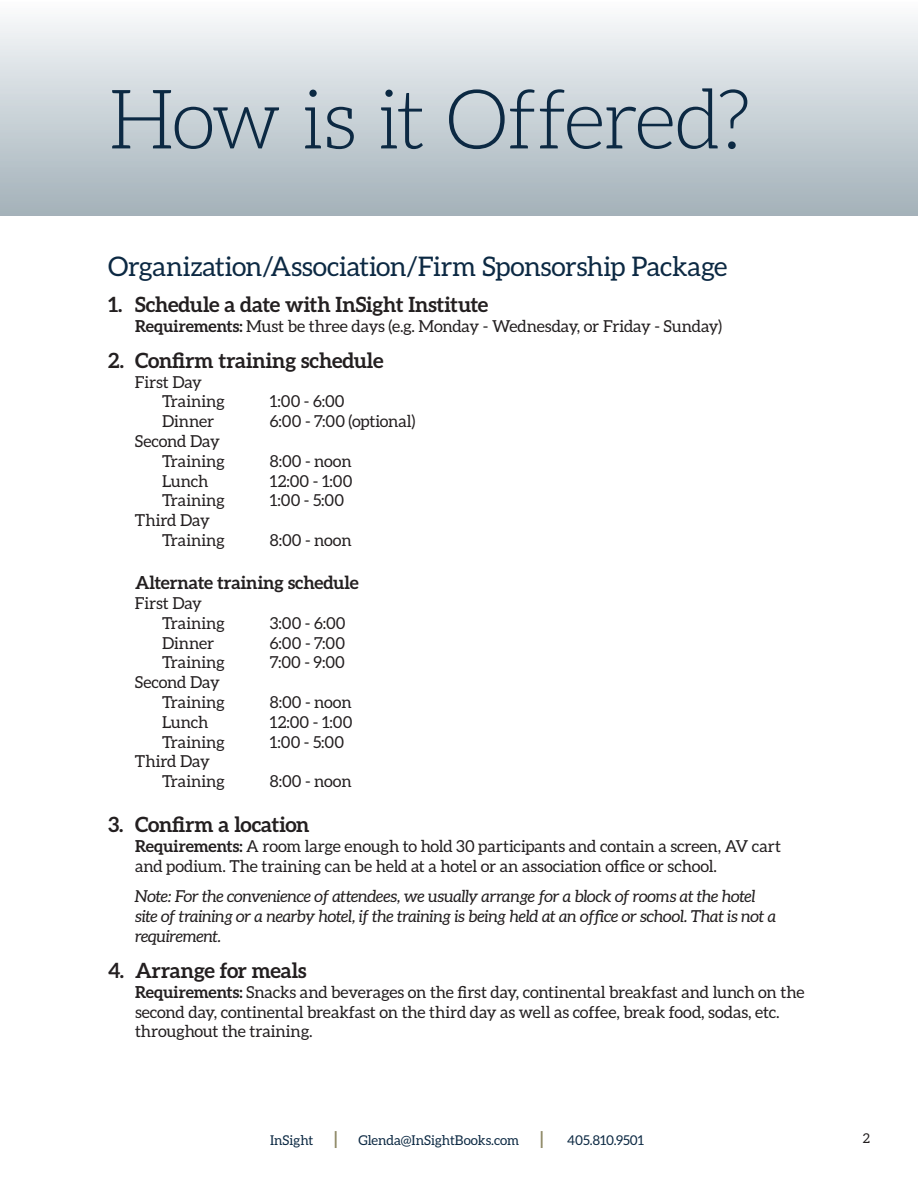
<style>
.page{position:relative;width:918px;height:1188px;background:#fff}
.page>*{position:absolute;margin:0;border:0;box-sizing:border-box;transform-origin:0 0}
.Super_Heading{font:300 82.5px "Aleo";letter-spacing:-.035em;color:#0c2943}
.head{font:27px "Aleo";letter-spacing:-.01em;color:#0c2943}
.body_tabs_first_line{font:700 21px "Aleo";letter-spacing:-.005em;color:#231f20}
.body_tabs{font:700 18px "Aleo";letter-spacing:-.005em;color:#231f20}
.body_tabs-2{font:16.5px/19.8px "Aleo";letter-spacing:-.005em;color:#231f20}
.body_tabs_ital{font:italic 16.5px/19.8px "Aleo";letter-spacing:-.015em;color:#231f20}
.t1{font:13.5px "Aleo";color:#0c2943}
.t2{font:13.5px "Aleo";color:#231f20}
.s1{font-weight:700}
.s2{font-weight:700;font-size:18px;color:#8d8865}
</style>
<div class="page">
<div style="left:0;top:0;width:918px;height:216px;background:linear-gradient(to bottom,#fbfcfd,#a2b1b9)"></div>
<p class="Super_Heading" style="left:108px;top:75px;width:645px">How is it Offered?</p>
<p class="head" style="left:108px;top:251px;width:621px">Organization/Association/Firm Sponsorship Package</p>
<p class="body_tabs_first_line" style="left:108px;top:292px;width:382px">1. Schedule a date with InSight Institute</p>
<p class="body_tabs-2" style="left:135px;top:316px;width:589px"><span class="s1">Requirements:</span> Must be three days (e.g. Monday - Wednesday, or Friday - Sunday)</p>
<p class="body_tabs_first_line" style="left:108px;top:348px;width:277px">2. Confirm training schedule</p>
<p class="body_tabs-2" style="left:135px;top:372px;width:69px">First Day</p>
<p class="body_tabs-2" style="left:162px;top:391px;width:64px">Training</p>
<p class="body_tabs-2" style="left:270px;top:391px;width:76px">1:00 - 6:00</p>
<p class="body_tabs-2" style="left:162px;top:411px;width:54px">Dinner</p>
<p class="body_tabs-2" style="left:270px;top:411px;width:147px">6:00 - 7:00 (optional)</p>
<p class="body_tabs-2" style="left:135px;top:431px;width:86px">Second Day</p>
<p class="body_tabs-2" style="left:162px;top:451px;width:64px">Training</p>
<p class="body_tabs-2" style="left:270px;top:451px;width:83px">8:00 - noon</p>
<p class="body_tabs-2" style="left:162px;top:471px;width:48px">Lunch</p>
<p class="body_tabs-2" style="left:270px;top:471px;width:84px">12:00 - 1:00</p>
<p class="body_tabs-2" style="left:162px;top:490px;width:64px">Training</p>
<p class="body_tabs-2" style="left:270px;top:490px;width:76px">1:00 - 5:00</p>
<p class="body_tabs-2" style="left:135px;top:510px;width:76px">Third Day</p>
<p class="body_tabs-2" style="left:162px;top:530px;width:64px">Training</p>
<p class="body_tabs-2" style="left:270px;top:530px;width:83px">8:00 - noon</p>
<p class="body_tabs" style="left:135px;top:572px;width:225px">Alternate training schedule</p>
<p class="body_tabs-2" style="left:135px;top:593px;width:69px">First Day</p>
<p class="body_tabs-2" style="left:162px;top:613px;width:64px">Training</p>
<p class="body_tabs-2" style="left:270px;top:613px;width:77px">3:00 - 6:00</p>
<p class="body_tabs-2" style="left:162px;top:633px;width:54px">Dinner</p>
<p class="body_tabs-2" style="left:270px;top:633px;width:77px">6:00 - 7:00</p>
<p class="body_tabs-2" style="left:162px;top:652px;width:64px">Training</p>
<p class="body_tabs-2" style="left:270px;top:652px;width:76px">7:00 - 9:00</p>
<p class="body_tabs-2" style="left:135px;top:672px;width:86px">Second Day</p>
<p class="body_tabs-2" style="left:162px;top:692px;width:64px">Training</p>
<p class="body_tabs-2" style="left:270px;top:692px;width:83px">8:00 - noon</p>
<p class="body_tabs-2" style="left:162px;top:712px;width:48px">Lunch</p>
<p class="body_tabs-2" style="left:270px;top:712px;width:84px">12:00 - 1:00</p>
<p class="body_tabs-2" style="left:162px;top:732px;width:64px">Training</p>
<p class="body_tabs-2" style="left:270px;top:732px;width:76px">1:00 - 5:00</p>
<p class="body_tabs-2" style="left:135px;top:751px;width:76px">Third Day</p>
<p class="body_tabs-2" style="left:162px;top:771px;width:64px">Training</p>
<p class="body_tabs-2" style="left:270px;top:771px;width:83px">8:00 - noon</p>
<p class="body_tabs_first_line" style="left:108px;top:813px;width:203px">3. Confirm a location</p>
<p class="body_tabs-2" style="left:135px;top:836px;width:648px"><span class="s1">Requirements:</span> A room large enough to hold 30 participants and contain a screen, AV cart and podium. The training can be held at a hotel or an association office or school.</p>
<p class="body_tabs_ital" style="left:135px;top:887px;width:643px">Note: For the convenience of attendees, we usually arrange for a block of rooms at the hotel site of training or a nearby hotel, if the training is being held at an office or school. That is not a requirement.</p>
<p class="body_tabs_first_line" style="left:108px;top:958px;width:200px">4. Arrange for meals</p>
<p class="body_tabs-2" style="left:135px;top:982px;width:671px"><span class="s1">Requirements:</span> Snacks and beverages on the first day, continental breakfast and lunch on the second day, continental breakfast on the third day as well as coffee, break food, sodas, etc. throughout the training.</p>
<p class="t1" style="left:270px;top:1132px;width:69px">InSight <span class="s2">|</span></p>
<p class="t1" style="left:359px;top:1132px;width:186px">Glenda@InSightBooks.com <span class="s2">|</span></p>
<p class="t1" style="left:567px;top:1132px;width:78px">405.810.9501</p>
<p class="t2" style="left:863px;top:1130px;width:9px">2</p>
</div>
